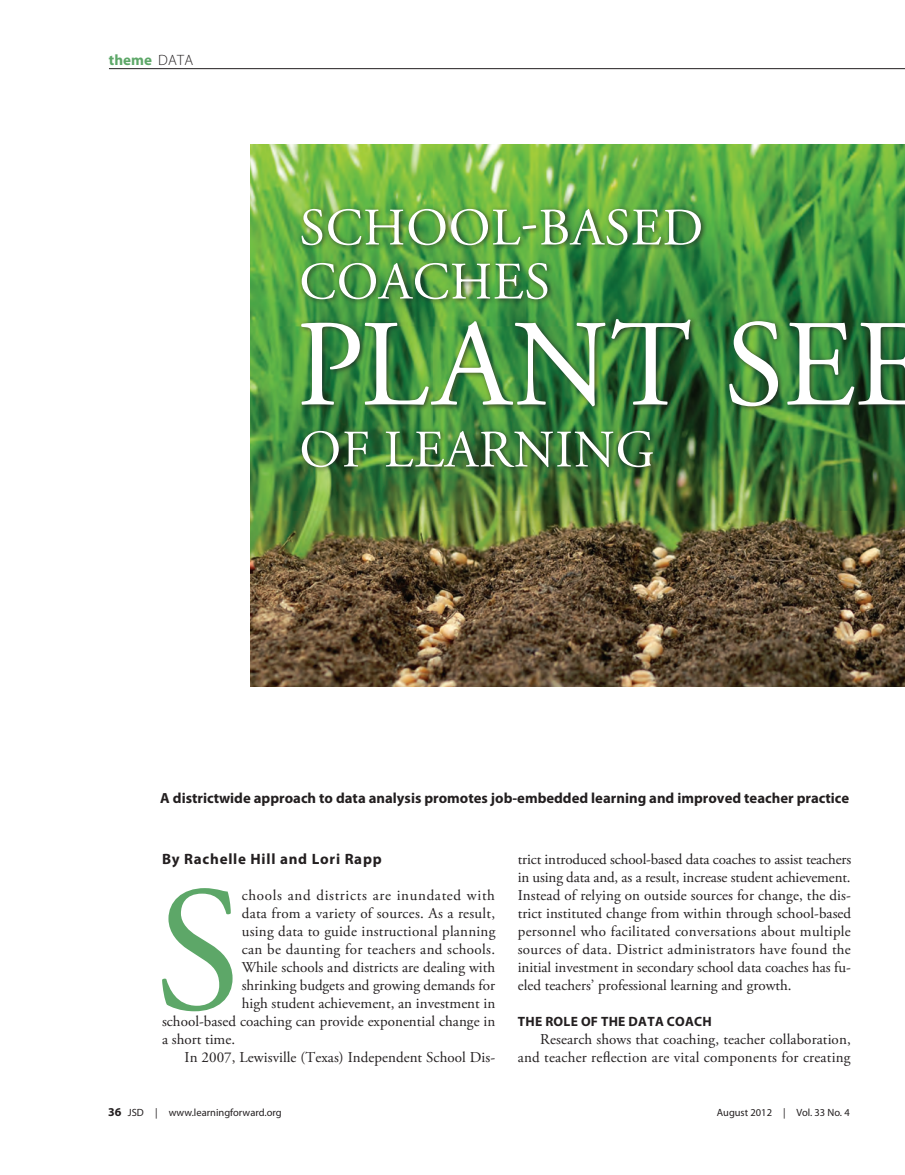
<style>
.page{position:relative;width:905px;height:1175px;background:#fff}
.page>*{position:absolute;margin:0;border:0;box-sizing:border-box;transform-origin:0 0}
.body{font:177.9px "Adobe Garamond Pro";color:#5da768}
.myriad_box{font:123px "Adobe Garamond Pro";letter-spacing:.005em;color:#fff}
.myriad_box-2{font:52.5px "Adobe Garamond Pro";letter-spacing:.015em;color:#fff}
.body-2{font:15px/18px "Adobe Garamond Pro";letter-spacing:.005em;color:#231f20;text-align:justify}
.body-3{font:15px "Adobe Garamond Pro";letter-spacing:.045em;color:#231f20}
.byline{font:700 15px "Myriad Pro";letter-spacing:.05em;color:#231f20}
.toppers{font:700 15px "Myriad Pro";color:#5da768}
.myriad_box-3{font:700 14.7px "Myriad Pro";color:#231f20}
.subhead{font:700 13.5px "Myriad Pro";letter-spacing:.02em;color:#231f20}
.t1{font:10.5px "Myriad Pro";color:#231f20}
.s1{font-weight:300;color:#231f20}
.s2{font-weight:700;font-size:12px}
</style>
<div class="page">
<img style="left:250px;top:144px;width:654px;height:542px">
<div style="left:298px;top:206px;width:409px;height:99px;background:#231f20;opacity:.75"></div>
<div style="left:298px;top:316px;width:606px;height:96px;background:#231f20;opacity:.75"></div>
<div style="left:298px;top:428px;width:360px;height:45px;background:#231f20;opacity:.75"></div>
<hr style="left:109px;top:68px;width:795px;height:1px;background:#231f20">
<p class="toppers" style="left:109px;top:52px;width:86px">theme <span class="s1">DATA</span></p>
<p class="myriad_box-2" style="left:299px;top:196px;width:405px">SCHOOL-BASED</p>
<p class="myriad_box-2" style="left:299px;top:250px;width:252px">COACHES</p>
<p class="myriad_box" style="left:296px;top:291px;width:632px">PLANT SEE</p>
<p class="myriad_box-2" style="left:299px;top:418px;width:357px">OF LEARNING</p>
<p class="myriad_box-3" style="left:160px;top:790px;width:690px">A districtwide approach to data analysis promotes job-embedded learning and improved teacher practice</p>
<p class="byline" style="left:162px;top:851px;width:221px">By Rachelle Hill and Lori Rapp</p>
<p class="body" style="left:155px;top:845px;width:88px">S</p>
<p class="body-3" style="left:242px;top:886px;width:255px">chools and districts are inundated with</p>
<p class="body-2" style="left:242px;top:905px;width:255px">data from a variety of sources. As a result,</p>
<p class="body-2" style="left:242px;top:923px;width:255px">using data to guide instructional planning</p>
<p class="body-2" style="left:242px;top:941px;width:255px">can be daunting for teachers and schools.</p>
<p class="body-2" style="left:242px;top:959px;width:255px">While schools and districts are dealing with</p>
<p class="body-2" style="left:242px;top:977px;width:255px">shrinking budgets and growing demands for</p>
<p class="body-2" style="left:242px;top:995px;width:255px">high student achievement, an investment in</p>
<p class="body-2" style="left:162px;top:1013px;width:335px">school-based coaching can provide exponential change in</p>
<p class="body-2" style="left:162px;top:1031px;width:74px">a short time.</p>
<p class="body-2" style="left:185px;top:1049px;width:312px">In 2007, Lewisville (Texas) Independent School Dis-</p>
<p class="body-2" style="left:518px;top:851px;width:335px">trict introduced school-based data coaches to assist teachers in using data and, as a result, increase student achievement.<br>Instead of relying on outside sources for change, the dis&shy;trict instituted change from within through school-based personnel who facilitated conversations about multiple sources of data. District administrators have found the initial investment in secondary school data coaches has fu&shy;eled teachers’ professional learning and growth.</p>
<p class="subhead" style="left:518px;top:1014px;width:195px">THE ROLE OF THE DATA COACH</p>
<p class="body-2" style="left:518px;top:1031px;width:334px;text-align:right">Research shows that coaching, teacher collaboration, and teacher reflection are vital components for creating</p>
<p class="t1" style="left:108px;top:1107px;width:175px"><span class="s2">36</span> JSD | www.learningforward.org</p>
<p class="t1" style="left:717px;top:1107px;width:134px">August 2012 | Vol. 33 No. 4</p>
</div>
